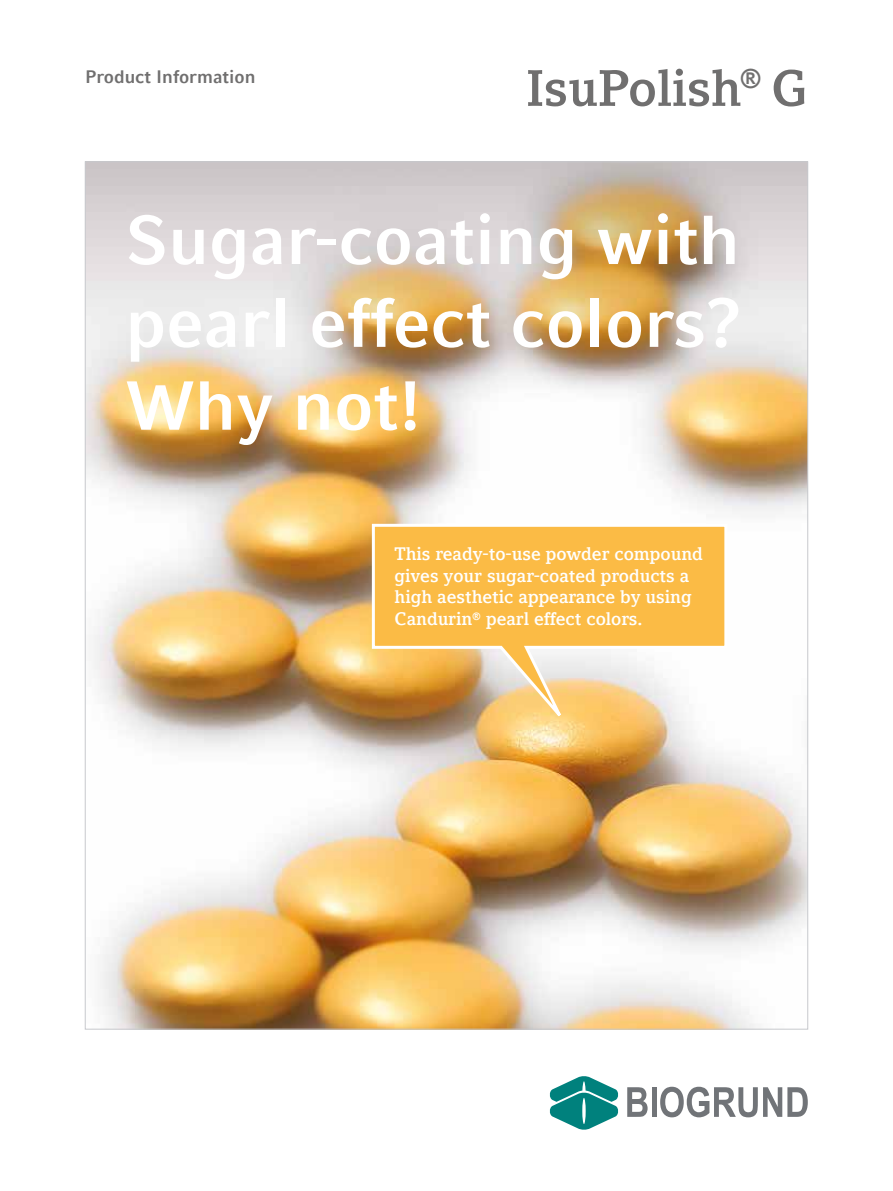
<style>
.page{position:relative;width:893px;height:1191px;background:#fff}
.page>*{position:absolute;margin:0;border:0;box-sizing:border-box;transform-origin:0 0}
.t1{font:700 69px/82.8px "Compatil Fact LT";color:#fff;text-align:justify}
.t2{font:700 50.7px "Compatil Letter LT";color:#706f6f}
.t3{font:700 18px/21.6px "Compatil Letter LT";color:#fff}
.t4{font:700 18px "Compatil Fact LT";color:#706f6f}
</style>
<div class="page">
<img style="left:87px;top:164px;width:719px;height:863px">
<svg style="left:370px;top:522px;width:359px;height:213px;background:#f2c370"></svg>
<svg style="left:627px;top:1087px;width:21px;height:29px"></svg>
<hr style="left:652px;top:1087px;width:4px;height:29px;background:#717478">
<svg style="left:660px;top:1086px;width:148px;height:31px"></svg>
<svg style="left:549px;top:1076px;width:70px;height:54px"></svg>
<p class="t4" style="left:85px;top:66px;width:172px">Product Information</p>
<h2 class="t2" style="left:527px;top:58px;width:283px">IsuPolish<sup>®</sup> G</h2>
<h1 class="t1" style="left:125px;top:198px;width:618px">Sugar-coating with pearl effect colors?<br>Why not!</h1>
<p class="t3" style="left:395px;top:543px;width:310px">This ready-to-use powder compound gives your sugar-coated products a high aesthetic appearance by using Candurin<sup>®</sup> pearl effect colors.</p>
</div>
